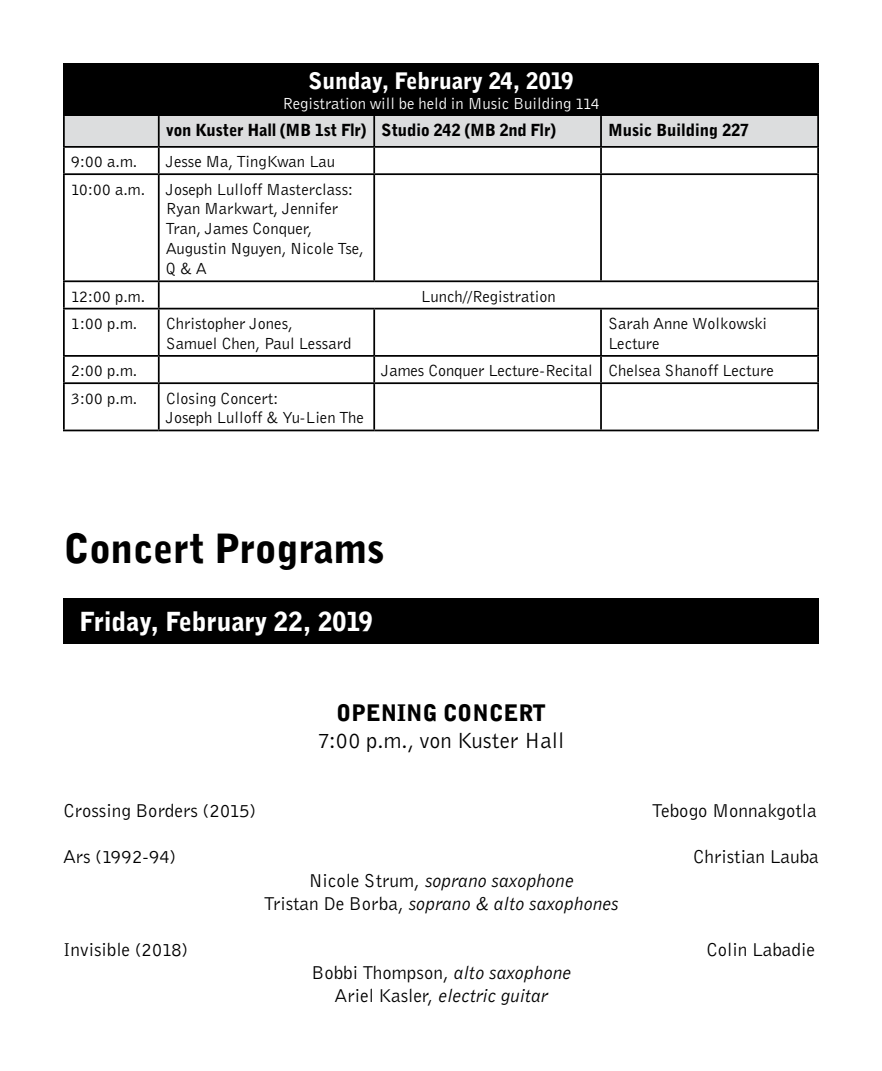
<style>
.page{position:relative;width:882px;height:1071px;background:#fff}
.page>*{position:absolute;margin:0;border:0;box-sizing:border-box;transform-origin:0 0}
.t1{font:900 40.25px "Bell Gothic";color:#000}
.t2{font:900 26.25px "Bell Gothic";color:#fff}
.t3{font:900 22.75px "Bell Gothic";color:#fff}
.t4{font:22.75px "Bell Gothic";color:#000}
.t5{font:900 22.75px "Bell Gothic";color:#000}
.t6{font:italic 19.25px/23.1px "Bell Gothic";color:#000;text-align:center}
.t7{font:19.25px "Bell Gothic";color:#000}
.t8{font:16.62px/19.9px "Bell Gothic";color:#000}
.t9{font:900 16.62px "Bell Gothic";letter-spacing:-.01em;color:#000}
.t10{font:16.62px "Bell Gothic";color:#fff}
.s1{font-style:normal}
</style>
<div class="page">
<div style="left:64px;top:64px;width:754px;height:52px;background:#000"></div>
<div style="left:65px;top:116px;width:752px;height:30px;background:#dcddde"></div>
<hr style="left:63px;top:63px;width:96px;height:2px;background:#000">
<hr style="left:63px;top:65px;width:2px;height:51px;background:#000">
<hr style="left:159px;top:63px;width:215px;height:2px;background:#000">
<hr style="left:374px;top:63px;width:227px;height:2px;background:#000">
<hr style="left:601px;top:63px;width:218px;height:2px;background:#000">
<hr style="left:817px;top:65px;width:2px;height:51px;background:#000">
<hr style="left:63px;top:116px;width:2px;height:30px;background:#000">
<hr style="left:158px;top:116px;width:2px;height:30px;background:#000">
<hr style="left:373px;top:116px;width:2px;height:30px;background:#000">
<hr style="left:600px;top:116px;width:2px;height:30px;background:#000">
<hr style="left:817px;top:116px;width:2px;height:30px;background:#000">
<hr style="left:63px;top:146px;width:96px;height:2px;background:#000">
<hr style="left:63px;top:148px;width:2px;height:25px;background:#000">
<hr style="left:159px;top:146px;width:215px;height:2px;background:#000">
<hr style="left:158px;top:148px;width:2px;height:25px;background:#000">
<hr style="left:374px;top:146px;width:227px;height:2px;background:#000">
<hr style="left:373px;top:148px;width:2px;height:25px;background:#000">
<hr style="left:601px;top:146px;width:218px;height:2px;background:#000">
<hr style="left:600px;top:148px;width:2px;height:25px;background:#000">
<hr style="left:817px;top:148px;width:2px;height:25px;background:#000">
<hr style="left:63px;top:173px;width:96px;height:2px;background:#000">
<hr style="left:63px;top:175px;width:2px;height:105px;background:#000">
<hr style="left:159px;top:173px;width:215px;height:2px;background:#000">
<hr style="left:158px;top:175px;width:2px;height:105px;background:#000">
<hr style="left:374px;top:173px;width:227px;height:2px;background:#000">
<hr style="left:373px;top:175px;width:2px;height:105px;background:#000">
<hr style="left:601px;top:173px;width:218px;height:2px;background:#000">
<hr style="left:600px;top:175px;width:2px;height:105px;background:#000">
<hr style="left:817px;top:175px;width:2px;height:105px;background:#000">
<hr style="left:63px;top:280px;width:96px;height:2px;background:#000">
<hr style="left:63px;top:282px;width:2px;height:26px;background:#000">
<hr style="left:159px;top:280px;width:215px;height:2px;background:#000">
<hr style="left:158px;top:282px;width:2px;height:26px;background:#000">
<hr style="left:374px;top:280px;width:227px;height:2px;background:#000">
<hr style="left:601px;top:280px;width:218px;height:2px;background:#000">
<hr style="left:817px;top:282px;width:2px;height:26px;background:#000">
<hr style="left:63px;top:308px;width:96px;height:1px;background:#000">
<hr style="left:63px;top:309px;width:2px;height:46px;background:#000">
<hr style="left:159px;top:308px;width:215px;height:1px;background:#000">
<hr style="left:158px;top:309px;width:2px;height:46px;background:#000">
<hr style="left:374px;top:308px;width:227px;height:1px;background:#000">
<hr style="left:373px;top:309px;width:2px;height:46px;background:#000">
<hr style="left:601px;top:308px;width:218px;height:1px;background:#000">
<hr style="left:600px;top:309px;width:2px;height:46px;background:#000">
<hr style="left:817px;top:309px;width:2px;height:46px;background:#000">
<hr style="left:63px;top:355px;width:96px;height:2px;background:#000">
<hr style="left:63px;top:357px;width:2px;height:25px;background:#000">
<hr style="left:159px;top:355px;width:215px;height:2px;background:#000">
<hr style="left:158px;top:357px;width:2px;height:25px;background:#000">
<hr style="left:374px;top:355px;width:227px;height:2px;background:#000">
<hr style="left:373px;top:357px;width:2px;height:25px;background:#000">
<hr style="left:601px;top:355px;width:218px;height:2px;background:#000">
<hr style="left:600px;top:357px;width:2px;height:25px;background:#000">
<hr style="left:817px;top:357px;width:2px;height:25px;background:#000">
<hr style="left:63px;top:382px;width:96px;height:2px;background:#000">
<hr style="left:63px;top:384px;width:2px;height:46px;background:#000">
<hr style="left:159px;top:382px;width:215px;height:2px;background:#000">
<hr style="left:158px;top:384px;width:2px;height:46px;background:#000">
<hr style="left:374px;top:382px;width:227px;height:2px;background:#000">
<hr style="left:373px;top:384px;width:2px;height:46px;background:#000">
<hr style="left:601px;top:382px;width:218px;height:2px;background:#000">
<hr style="left:600px;top:384px;width:2px;height:46px;background:#000">
<hr style="left:817px;top:384px;width:2px;height:46px;background:#000">
<hr style="left:63px;top:430px;width:96px;height:1px;background:#000">
<hr style="left:159px;top:430px;width:215px;height:1px;background:#000">
<hr style="left:374px;top:430px;width:227px;height:1px;background:#000">
<hr style="left:601px;top:430px;width:218px;height:1px;background:#000">
<div style="left:63px;top:599px;width:756px;height:45px;background:#000"></div>
<h3 class="t3" style="left:308px;top:66px;width:267px">Sunday, February 24, 2019</h3>
<p class="t10" style="left:282px;top:93px;width:319px">Registration will be held in Music Building 114</p>
<p class="t9" style="left:166px;top:120px;width:392px">von Kuster Hall (MB 1st Flr) Studio 242 (MB 2nd Flr)</p>
<p class="t9" style="left:608px;top:120px;width:143px">Music Building 227</p>
<p class="t8" style="left:71px;top:148px;width:283px;line-height:27.3px;text-indent:95px">Jesse Ma, TingKwan Lau<br>10:00 a.m. Joseph Lulloff Masterclass:</p>
<p class="t8" style="left:166px;top:199px;width:200px">Ryan Markwart, Jennifer<br>Tran, James Conquer,<br>Augustin Nguyen, Nicole Tse,<br>Q &amp; A</p>
<p class="t8" style="left:71px;top:286px;width:76px">12:00 p.m.</p>
<p class="t8" style="left:421px;top:286px;width:136px">Lunch//Registration</p>
<p class="t8" style="left:71px;top:313px;width:68px">1:00 p.m.</p>
<p class="t8" style="left:166px;top:313px;width:187px">Christopher Jones,<br>Samuel Chen, Paul Lessard</p>
<p class="t8" style="left:608px;top:313px;width:161px">Sarah Anne Wolkowski<br>Lecture</p>
<p class="t8" style="left:71px;top:360px;width:68px">2:00 p.m.</p>
<p class="t8" style="left:381px;top:360px;width:394px">James Conquer Lecture-Recital Chelsea Shanoff Lecture</p>
<p class="t8" style="left:71px;top:388px;width:68px">3:00 p.m.</p>
<p class="t8" style="left:166px;top:388px;width:200px">Closing Concert:<br>Joseph Lulloff &amp; Yu-Lien The</p>
<p class="t8" style="left:71px;top:151px;width:68px">9:00 a.m.</p>
<h1 class="t1" style="left:63px;top:523px;width:323px">Concert Programs</h1>
<h2 class="t2" style="left:80px;top:605px;width:295px">Friday, February 22, 2019</h2>
<h3 class="t5" style="left:336px;top:698px;width:211px">OPENING CO NCERT</h3>
<h3 class="t4" style="left:318px;top:726px;width:249px">7:00 p.m., von Kuster Hall</h3>
<p class="t7" style="left:63px;top:799px;width:195px">Crossing Borders (2015)</p>
<p class="t7" style="left:652px;top:799px;width:166px">Tebogo Monnakgotla</p>
<p class="t7" style="left:63px;top:845px;width:115px">Ars (1992-94)</p>
<p class="t7" style="left:693px;top:845px;width:128px">Christian Lauba</p>
<p class="t6" style="left:264px;top:868px;width:355px"><span class="s1">Nicole Strum,</span> soprano saxophone<br><span class="s1">Tristan De Borba,</span> soprano &amp; alto saxophones</p>
<p class="t7" style="left:63px;top:937px;width:127px">Invisible (2018)</p>
<p class="t7" style="left:706px;top:937px;width:111px">Colin Labadie</p>
<p class="t6" style="left:311px;top:961px;width:261px"><span class="s1">Bobbi Thompson,</span> alto saxophone<br><span class="s1">Ariel Kasler,</span> electric guitar</p>
</div>
